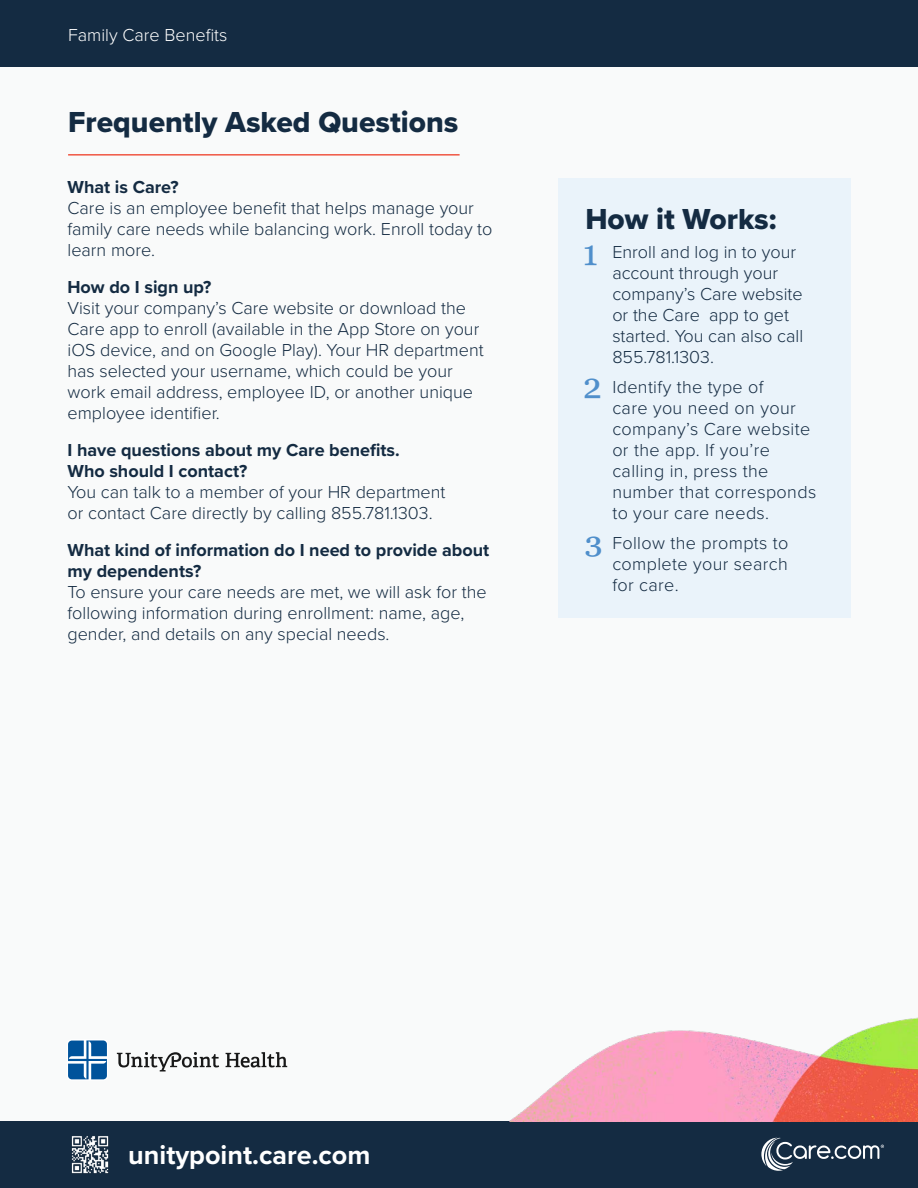
<style>
.page{position:relative;width:918px;height:1188px;background:#f9fafa}
.page>*{position:absolute;margin:0;border:0;box-sizing:border-box;transform-origin:0 0}
.t1{font:42px "Georgia";color:#508fcb}
.t2{font:30px "Proxima Nova Extrabld";color:#142b42}
.t3{font:700 27px "Proxima Nova";color:#fff}
.t4{font:300 18px/21px "Proxima Nova";color:#142b42}
.t5{font:300 18px/21px "Proxima Nova";letter-spacing:.02em;color:#142b42}
.t6{font:300 18px "Proxima Nova";color:#fff}
.s1{font-weight:700}
</style>
<div class="page">
<div style="left:0;top:1121px;width:918px;height:67px;background:#142b42"></div>
<div style="left:0;top:0;width:918px;height:68px;background:#142b42"></div>
<img style="left:510px;top:1017px;width:408px;height:104px">
<hr style="left:68px;top:154px;width:392px;height:2px;background:#f05643">
<div style="left:558px;top:178px;width:292px;height:440px;background:#eaf3fa"></div>
<img style="left:71px;top:1136px;width:38px;height:38px">
<svg style="left:68px;top:1040px;width:39px;height:40px"></svg>
<svg style="left:117px;top:1052px;width:102px;height:20px"></svg>
<svg style="left:226px;top:1052px;width:61px;height:16px"></svg>
<svg style="left:761px;top:1138px;width:123px;height:33px"></svg>
<p class="t6" style="left:68px;top:22px;width:161px">Family Care Benefits</p>
<p class="t2" style="left:68px;top:99px;width:392px">Frequently Asked Questions</p>
<p class="t4" style="left:68px;top:175px;width:427px"><span class="s1">What is Care?<br></span>Care is an employee benefit that helps manage your family care needs while balancing work. Enroll today to learn more.</p>
<p class="t4" style="left:68px;top:275px;width:418px"><span class="s1">How do I sign up?<br></span>Visit your company’s Care website or download the Care app to enroll (available in the App Store on your iOS device, and on Google Play). Your HR department has selected your username, which could be your work email address, employee ID, or another unique employee identifier.</p>
<p class="t4" style="left:68px;top:439px;width:380px"><span class="s1">I have questions about my Care benefits.<br>Who should I contact?<br></span>You can talk to a member of your HR department or contact Care directly by calling 855.781.1303.</p>
<p class="t4" style="left:68px;top:539px;width:423px"><span class="s1">What kind of information do I need to provide about my dependents?<br></span>To ensure your care needs are met, we will ask for the following information during enrollment: name, age, gender, and details on any special needs.</p>
<p class="t2" style="left:585px;top:196px;width:193px">How it Works:</p>
<p class="t4" style="left:612px;top:241px;width:192px">Enroll and log in to your account through your company’s Care website or the Care app to get started. You can also call<br>855.781.1303.</p>
<p class="t5" style="left:612px;top:375px;width:205px">Identify the type of<br>care you need on your company’s Care website or the app. If you’re calling in, press the number that corresponds to your care needs.</p>
<p class="t4" style="left:612px;top:531px;width:178px;text-align:justify">Follow the prompts to complete your search for care.</p>
<p class="t1" style="left:581px;top:235px;width:22px">¹</p>
<p class="t1" style="left:582px;top:368px;width:22px">²</p>
<p class="t1" style="left:583px;top:526px;width:22px">³</p>
<p class="t3" style="left:128px;top:1135px;width:244px">unitypoint.care.com</p>
</div>
